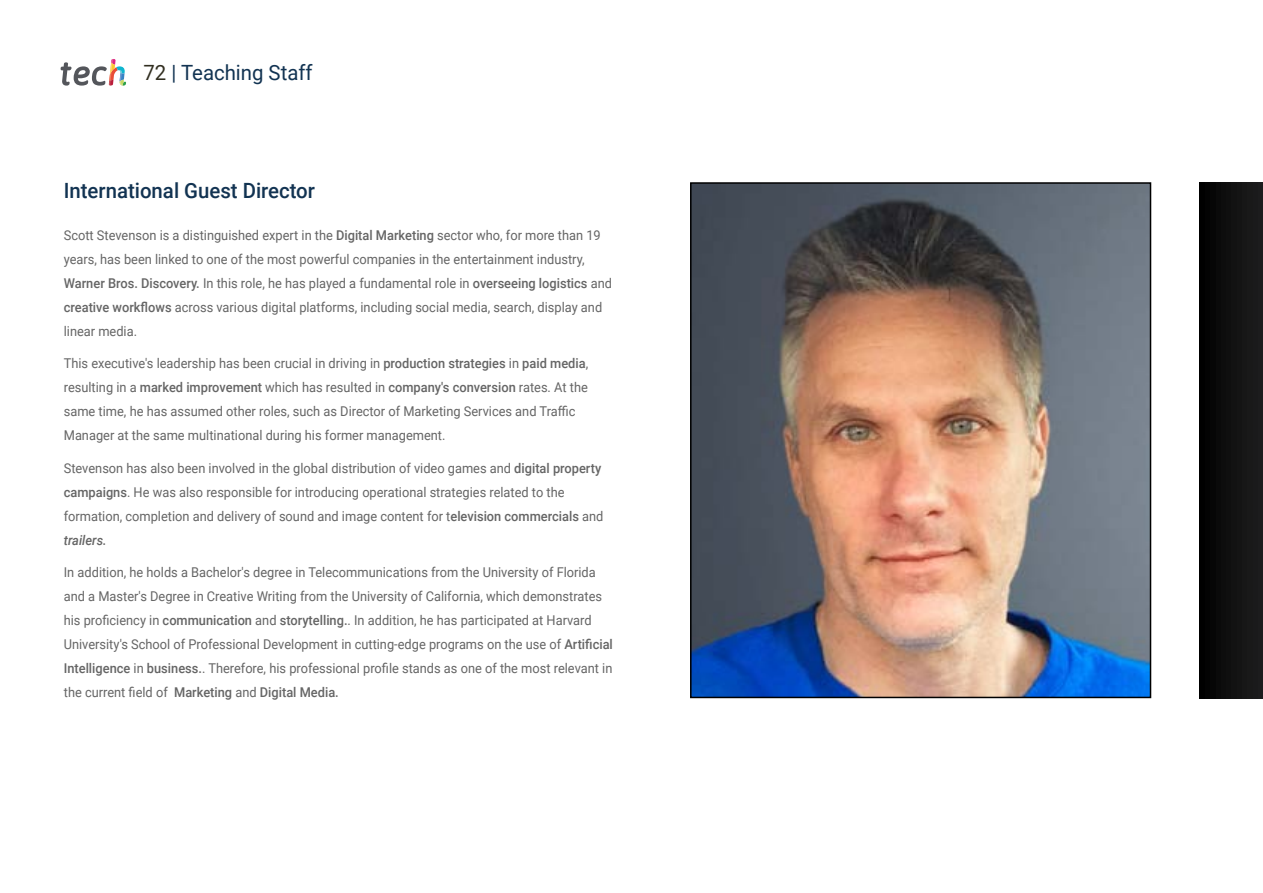
<style>
.page{position:relative;width:1263px;height:893px;background:#fff}
.page>*{position:absolute;margin:0;border:0;box-sizing:border-box;transform-origin:0 0}
.t1{font:500 21px "Roboto";color:#123352}
.t2{font:21px "Roboto";color:#123352}
.t3{font:13.5px/24px "Roboto";color:#656565;scale:.95 1}
.s1{color:#312e20}
.s2{font-weight:500}
.s3{font-weight:500;font-style:italic}
</style>
<div class="page">
<div style="left:1199px;top:182px;width:64px;height:516px;background:linear-gradient(to right,#000,#1e1e1f)"></div>
<img style="left:693px;top:185px;width:455px;height:510px">
<div style="left:690px;top:182px;width:461px;height:516px;border:2px solid #000"></div>
<svg style="left:61px;top:59px;width:65px;height:27px"></svg>
<h1 class="t2" style="left:144px;top:57px;width:171px"><span class="s1">72</span> | Teaching Staff</h1>
<h1 class="t1" style="left:64px;top:176px;width:253px">International Guest Director</h1>
<p class="t3" style="left:64px;top:222px;width:579px">Scott Stevenson is a distinguished expert in the <span class="s2">Digital Marketing</span> sector who, for more than 19 years, has been linked to one of the most powerful companies in the entertainment industry, <span class="s2">Warner Bros. Discovery.</span> In this role, he has played a fundamental role in <span class="s2">overseeing logistics</span> and <span class="s2">creative workflows</span> across various digital platforms, including social media, search, display and linear media.</p>
<p class="t3" style="left:64px;top:351px;width:553px">This executive's leadership has been crucial in driving in <span class="s2">production strategies</span> in <span class="s2">paid media</span>, resulting in a <span class="s2">marked improvement</span> which has resulted in <span class="s2">company's conversion</span> rates. At the same time, he has assumed other roles, such as Director of Marketing Services and Traffic Manager at the same multinational during his former management.</p>
<p class="t3" style="left:64px;top:455px;width:569px">Stevenson has also been involved in the global distribution of video games and <span class="s2">digital property campaigns</span>. He was also responsible for introducing operational strategies related to the formation, completion and delivery of sound and image content for t<span class="s2">elevision commercials</span> and <span class="s3">trailers.</span></p>
<p class="t3" style="left:64px;top:560px;width:579px">In addition, he holds a Bachelor's degree in Telecommunications from the University of Florida and a Master's Degree in Creative Writing from the University of California, which demonstrates his proficiency in <span class="s2">communication</span> and <span class="s2">storytelling.</span>. In addition, he has participated at Harvard University's School of Professional Development in cutting-edge programs on the use of <span class="s2">Artificial Intelligence</span> in <span class="s2">business.</span>. Therefore, his professional profile stands as one of the most relevant in the current field of <span class="s2">Marketing</span> and <span class="s2">Digital Media.</span></p>
</div>
